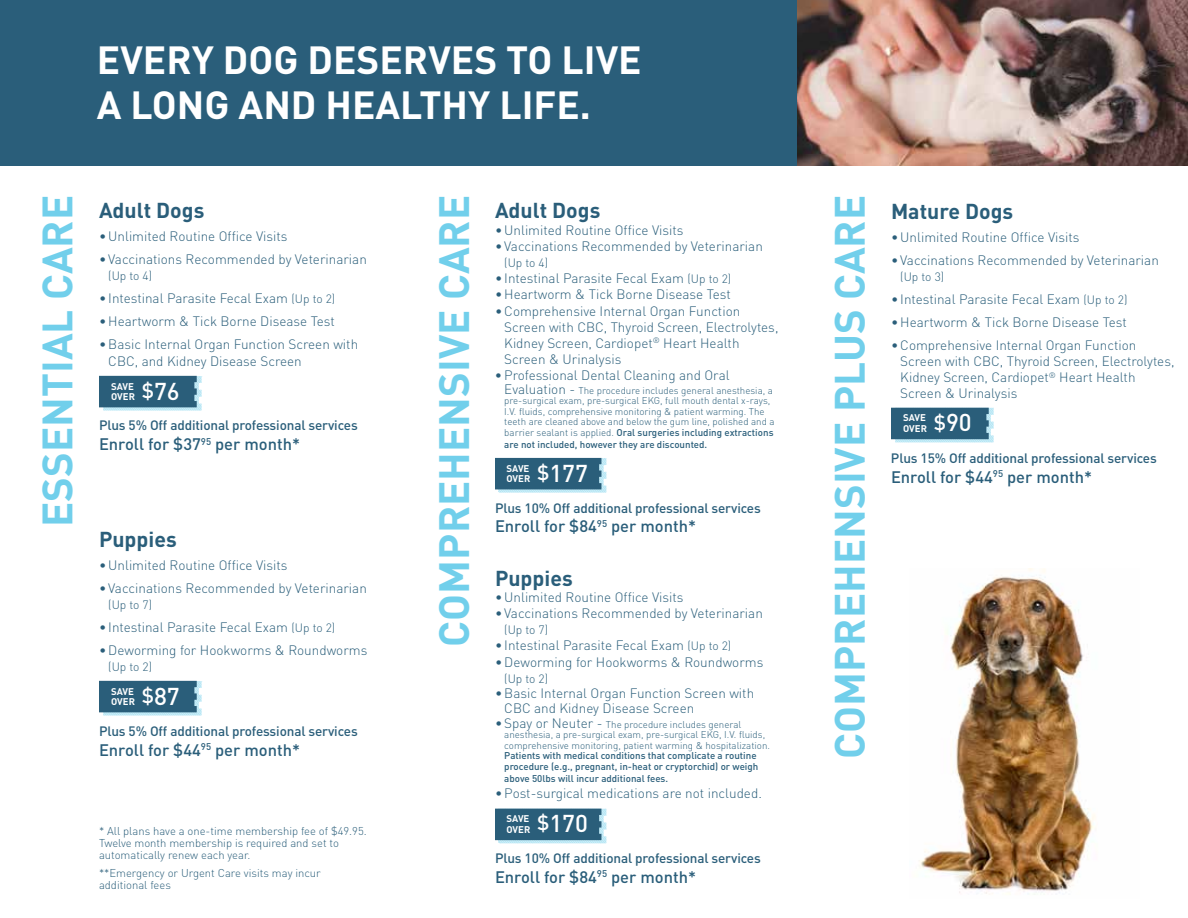
<style>
.page{position:relative;width:1188px;height:918px;background:#fff}
.page>*{position:absolute;margin:0;border:0;box-sizing:border-box;transform-origin:0 0}
.t1{font:700 41.85px "DIN";color:#71cfeb}
.t2{font:700 38.85px/44.5px "DIN";color:#fff}
.t3{font:700 21.3px "DIN";color:#2a5e7a}
.t4{font:500 16.5px "DIN";color:#2a5e7a}
.t5{font:300 13.5px/16.2px "DIN";color:#2a5e7a}
.t6{font:500 13.5px "DIN";letter-spacing:-.01em;color:#2a5e7a}
.t7{font:300 12px "DIN";letter-spacing:-.005em;color:#2a5e7a}
.t8{font:300 11.25px/12px "DIN";color:#2a5e7a}
.t9{font:300 9.75px/10.5px "DIN";color:#2a5e7a}
.t10{font:500 9.75px/10.5px "DIN";color:#2a5e7a}
.t11{font:700 9.6px/10.4px "DIN";color:#fff}
.s1{font-size:12px}
.s2{font-size:13.5px}
.s3{font-weight:500}
.s4{font-weight:500;font-size:24.15px}
</style>
<div class="page">
<img style="left:919px;top:568px;width:176px;height:327px">
<svg style="left:99px;top:376px;width:103px;height:35px;background:#43748d"></svg>
<svg style="left:99px;top:681px;width:103px;height:34px;background:#3e708a"></svg>
<svg style="left:891px;top:408px;width:103px;height:34px;background:#3f718b"></svg>
<img style="left:796px;top:0;width:392px;height:166px">
<div style="left:0;top:0;width:796px;height:166px;background:#2a5e7a"></div>
<svg style="left:495px;top:458px;width:112px;height:35px;background:#42738d"></svg>
<svg style="left:495px;top:809px;width:112px;height:34px;background:#3f718b"></svg>
<h2 class="t2" style="left:97px;top:36px;width:546px">EVERY DOG DESERVES TO LIVE<br>A LONG AND HEALTHY LIFE.</h2>
<h1 class="t1" style="left:30px;top:527px;width:333px;rotate:-90deg">ESSENTIAL CARE</h1>
<h1 class="t1" style="left:427px;top:647px;width:453px;rotate:-90deg">COMPREHENSIVE CARE</h1>
<h1 class="t1" style="left:822px;top:759px;width:566px;rotate:-90deg">COMPREHENSIVE PLUS CARE</h1>
<h3 class="t3" style="left:99px;top:197px;width:107px">Adult Dogs</h3>
<p class="t5" style="left:99px;top:228px;width:190px">•Unlimited Routine Office Visits</p>
<p class="t5" style="left:99px;top:251px;width:269px">• Vaccinations Recommended by Veterinarian</p>
<p class="t7" style="left:108px;top:269px;width:45px">(Up to 4)</p>
<p class="t5" style="left:99px;top:290px;width:238px">• Intestinal Parasite Fecal Exam <span class="s1">(Up to 2)</span></p>
<p class="t5" style="left:99px;top:313px;width:237px">•Heartworm &amp; Tick Borne Disease Test</p>
<p class="t5" style="left:108px;top:336px;width:251px;text-indent:-9px">•Basic Internal Organ Function Screen with<br>CBC, and Kidney Disease Screen</p>
<h3 class="t3" style="left:495px;top:197px;width:107px">Adult Dogs</h3>
<p class="t5" style="left:495px;top:221px;width:190px">•Unlimited Routine Office Visits</p>
<p class="t5" style="left:495px;top:238px;width:269px">• Vaccinations Recommended by Veterinarian</p>
<p class="t7" style="left:504px;top:255px;width:45px">(Up to 4)</p>
<p class="t5" style="left:495px;top:270px;width:238px">• Intestinal Parasite Fecal Exam <span class="s1">(Up to 2)</span></p>
<p class="t5" style="left:495px;top:286px;width:237px">•Heartworm &amp; Tick Borne Disease Test</p>
<p class="t5" style="left:504px;top:302px;width:276px;text-indent:-9px">•Comprehensive Internal Organ Function Screen with CBC, Thyroid Screen, Electrolytes, Kidney Screen, Cardiopet<sup>®</sup> Heart Health Screen &amp; Urinalysis</p>
<p class="t5" style="left:495px;top:367px;width:236px">•Professional Dental Cleaning and Oral</p>
<p class="t9" style="left:504px;top:385px;width:272px"><span class="s2">Evaluation -</span> The procedure includes general anesthesia, a pre-surgical exam, pre-surgical EKG, full mouth dental x-rays, I.V. fluids, comprehensive monitoring &amp; patient warming. The teeth are cleaned above and below the gum line, polished and a barrier sealant is applied. <span class="s3">Oral surgeries including extractions</span></p>
<p class="t10" style="left:504px;top:439px;width:204px">are not included, however they are discounted.</p>
<p class="t11" style="left:111px;top:381px;width:70px">SAVE<br>OVER <sup>$</sup><span class="s4">76</span></p>
<p class="t6" style="left:99px;top:417px;width:260px">Plus 5% Off additional professional services</p>
<p class="t4" style="left:99px;top:434px;width:203px">Enroll for $37<sup>95</sup> per month*</p>
<p class="t11" style="left:507px;top:463px;width:83px">SAVE<br>OVER <sup>$</sup><span class="s4">177</span></p>
<p class="t6" style="left:495px;top:499px;width:267px">Plus 10% Off additional professional services</p>
<p class="t4" style="left:495px;top:516px;width:203px">Enroll for $84<sup>95</sup> per month*</p>
<h3 class="t3" style="left:99px;top:525px;width:79px">Puppies</h3>
<p class="t5" style="left:99px;top:557px;width:190px">•Unlimited Routine Office Visits</p>
<p class="t5" style="left:99px;top:580px;width:269px">• Vaccinations Recommended by Veterinarian</p>
<p class="t7" style="left:108px;top:597px;width:45px">(Up to 7)</p>
<p class="t5" style="left:99px;top:619px;width:238px">• Intestinal Parasite Fecal Exam <span class="s1">(Up to 2)</span></p>
<p class="t5" style="left:99px;top:642px;width:270px">•Deworming for Hookworms &amp; Roundworms</p>
<p class="t7" style="left:108px;top:659px;width:45px">(Up to 2)</p>
<h3 class="t3" style="left:495px;top:564px;width:79px">Puppies</h3>
<p class="t5" style="left:495px;top:589px;width:190px">•Unlimited Routine Office Visits</p>
<p class="t5" style="left:495px;top:605px;width:269px">• Vaccinations Recommended by Veterinarian</p>
<p class="t7" style="left:504px;top:622px;width:45px">(Up to 7)</p>
<p class="t5" style="left:495px;top:637px;width:238px">• Intestinal Parasite Fecal Exam <span class="s1">(Up to 2)</span></p>
<p class="t5" style="left:495px;top:653px;width:270px">•Deworming for Hookworms &amp; Roundworms</p>
<p class="t7" style="left:504px;top:671px;width:45px">(Up to 2)</p>
<p class="t5" style="left:504px;top:685px;width:251px;line-height:15px;text-indent:-9px">•Basic Internal Organ Function Screen with<br>CBC and Kidney Disease Screen</p>
<p class="t9" style="left:504px;top:719px;width:267px;text-indent:-9px"><span class="s2">•Spay or Neuter -</span> The procedure includes general anesthesia, a pre-surgical exam, pre-surgical EKG, I.V. fluids, comprehensive monitoring, patient warming &amp; hospitalization.</p>
<p class="t10" style="left:504px;top:750px;width:256px">Patients with medical conditions that complicate a routine procedure (e.g., pregnant, in-heat or cryptorchid) or weigh</p>
<p class="t10" style="left:504px;top:773px;width:165px">above 50lbs will incur additional fees.</p>
<p class="t5" style="left:495px;top:785px;width:268px">•Post-surgical medications are not included.</p>
<p class="t11" style="left:111px;top:686px;width:70px">SAVE<br>OVER <sup>$</sup><span class="s4">87</span></p>
<p class="t6" style="left:99px;top:722px;width:260px">Plus 5% Off additional professional services</p>
<p class="t4" style="left:99px;top:739px;width:203px">Enroll for $44<sup>95</sup> per month*</p>
<p class="t8" style="left:99px;top:824px;width:269px">* All plans have a one-time membership fee of $49.95.<br>Twelve month membership is required and set to automatically renew each year.</p>
<p class="t8" style="left:99px;top:867px;width:223px">**Emergency or Urgent Care visits may incur additional fees</p>
<p class="t11" style="left:507px;top:813px;width:83px">SAVE<br>OVER <sup>$</sup><span class="s4">170</span></p>
<p class="t6" style="left:495px;top:849px;width:267px">Plus 10% Off additional professional services</p>
<p class="t4" style="left:495px;top:866px;width:203px">Enroll for $84<sup>95</sup> per month*</p>
<h3 class="t3" style="left:891px;top:197px;width:124px">Mature Dogs</h3>
<p class="t5" style="left:891px;top:229px;width:190px">•Unlimited Routine Office Visits</p>
<p class="t5" style="left:891px;top:252px;width:269px">• Vaccinations Recommended by Veterinarian</p>
<p class="t7" style="left:900px;top:269px;width:45px">(Up to 3)</p>
<p class="t5" style="left:891px;top:291px;width:238px">• Intestinal Parasite Fecal Exam <span class="s1">(Up to 2)</span></p>
<p class="t5" style="left:891px;top:314px;width:237px">•Heartworm &amp; Tick Borne Disease Test</p>
<p class="t5" style="left:900px;top:337px;width:276px;text-indent:-9px">•Comprehensive Internal Organ Function Screen with CBC, Thyroid Screen, Electrolytes, Kidney Screen, Cardiopet<sup>®</sup> Heart Health Screen &amp; Urinalysis</p>
<p class="t11" style="left:903px;top:412px;width:70px">SAVE<br>OVER <sup>$</sup><span class="s4">90</span></p>
<p class="t6" style="left:891px;top:450px;width:267px">Plus 15% Off additional professional services</p>
<p class="t4" style="left:891px;top:466px;width:203px">Enroll for $44<sup>95</sup> per month*</p>
</div>
